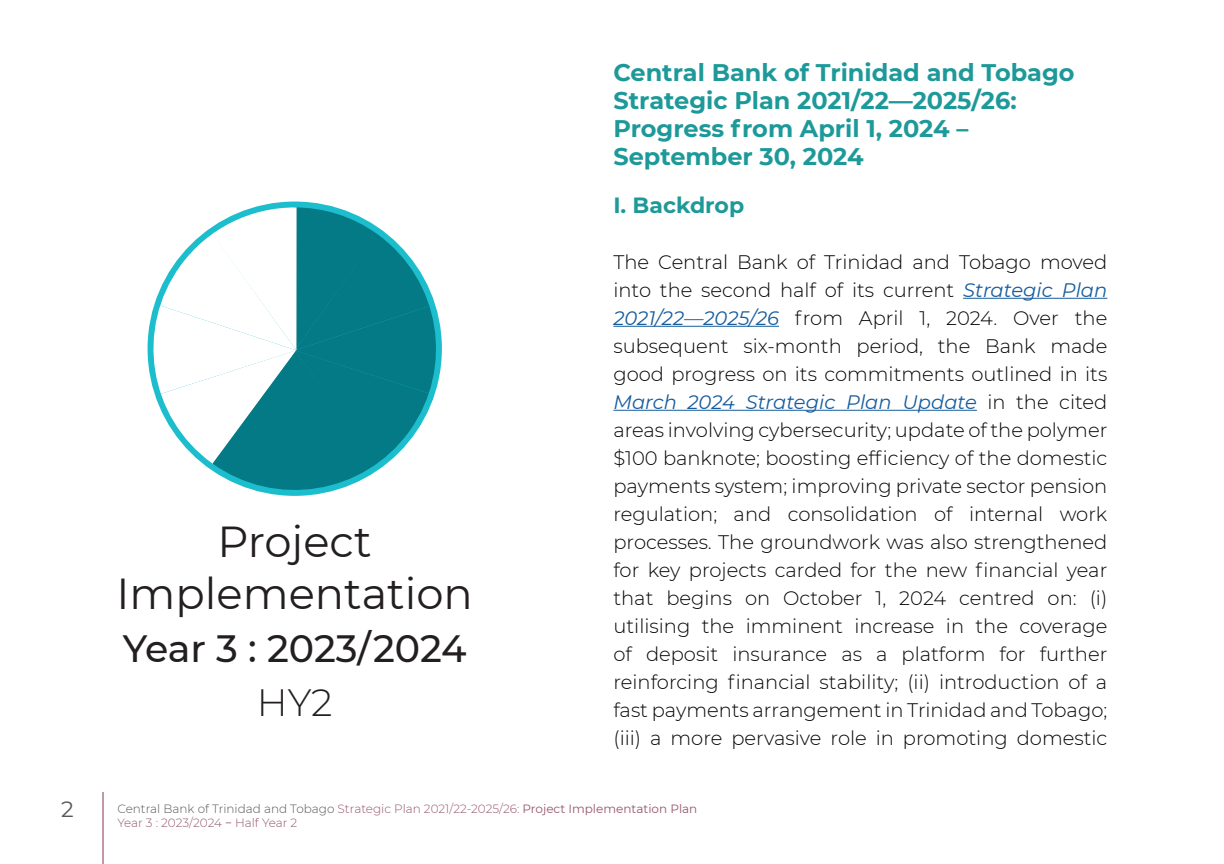
<style>
.page{position:relative;width:1224px;height:864px;background:#fff}
.page>*{position:absolute;margin:0;border:0;box-sizing:border-box;transform-origin:0 0}
.t1{font:43.2px/52px "Montserrat";color:#231f20;text-align:center}
.t2{font:500 38px "Montserrat";letter-spacing:-.005em;color:#231f20}
.t3{font:300 38px "Montserrat";color:#231f20}
.t4{font:700 24px/28px "Montserrat";color:#1e9999}
.t5{font:22.2px "Montserrat";color:#57585a}
.t6{font:700 22px "Montserrat";color:#1e9999}
.t7{font:300 19.6px/28px "Montserrat";color:#040503;text-align:justify}
.t8{font:300 12px/14.4px "Montserrat";color:#96576e}
.s1{font-weight:400;font-style:italic;color:#175d9e}
.s2{color:#57585a}
.s3{font-weight:400}
</style>
<div class="page">
<hr style="left:103px;top:792px;width:1px;height:72px;background:#833657">
<hr style="left:963px;top:298px;width:144px;height:1px;background:#175d9e">
<hr style="left:613px;top:326px;width:166px;height:1px;background:#175d9e">
<hr style="left:613px;top:410px;width:364px;height:1px;background:#175d9e">
<svg style="left:147px;top:207px;width:295px;height:289px"></svg>
<p class="t5" style="left:61px;top:793px;width:14px">2</p>
<h1 class="t1" style="left:117px;top:514px;width:358px">Project<br>Implementation</h1>
<h2 class="t2" style="left:123px;top:622px;width:345px">Year 3 : 2023/2024</h2>
<h2 class="t3" style="left:257px;top:677px;width:77px">HY2</h2>
<p class="t4" style="left:613px;top:57px;width:463px">Central Bank of Trinidad and Tobago<br>Strategic Plan 2021/22—2025/26:<br>Progress from April 1, 2024 –<br>September 30, 2024</p>
<p class="t6" style="left:613px;top:189px;width:132px">I. Backdrop</p>
<p class="t7" style="left:613px;top:247px;width:495px">The Central Bank of Trinidad and Tobago moved into the second half of its current <span class="s1">Strategic Plan 2021/22—2025/26</span> from April 1, 2024. Over the subsequent six-month period, the Bank made good progress on its commitments outlined in its <span class="s1">March 2024 Strategic Plan Update</span> in the cited areas involving cybersecurity; update of the polymer $100 banknote; boosting efficiency of the domestic payments system; improving private sector pension regulation; and consolidation of internal work processes. The groundwork was also strengthened for key projects carded for the new financial year that begins on October 1, 2024 centred on: (i) utilising the imminent increase in the coverage of deposit insurance as a platform for further reinforcing financial stability; (ii) introduction of a fast payments arrangement in Trinidad and Tobago; (iii) a more pervasive role in promoting domestic</p>
<p class="t8" style="left:117px;top:801px;width:582px"><span class="s2">Central Bank of Trinidad and Tobago</span> Strategic Plan 2021/22-2025/26: <span class="s3">Project Implementation Plan<br></span>Year 3 : 2023/2024 <span class="s3">−</span> Half Year 2</p>
</div>
